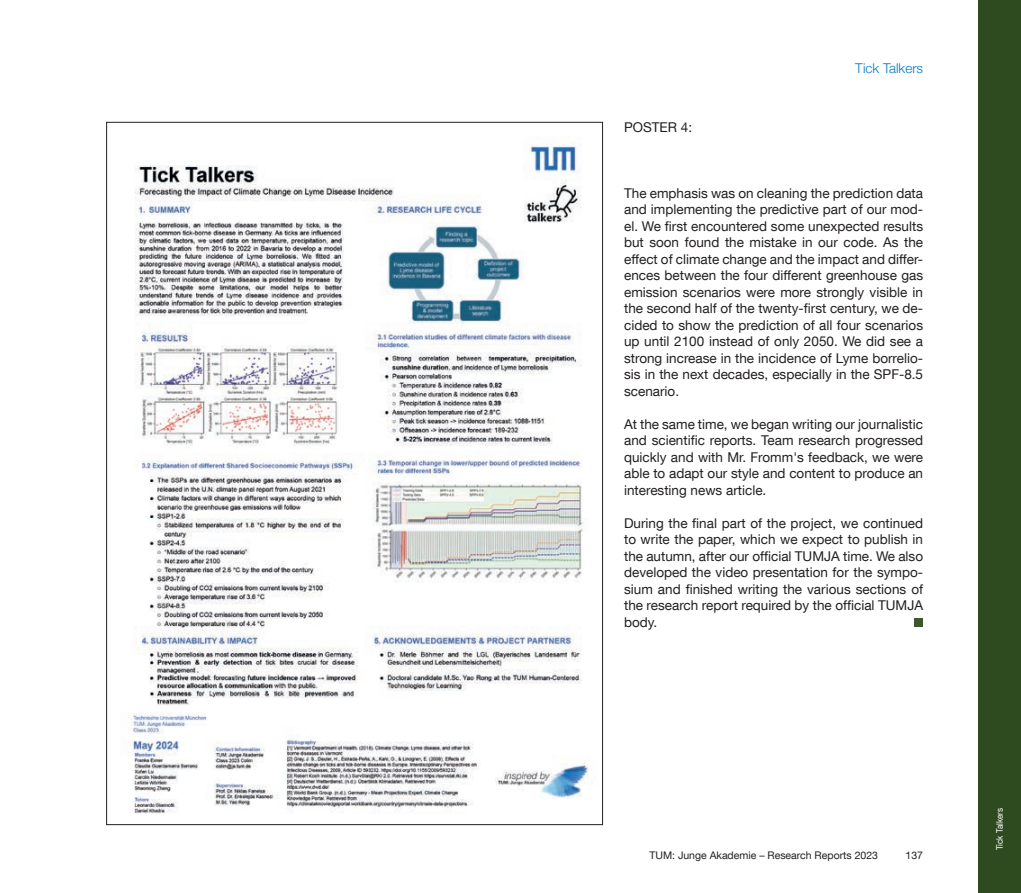
<style>
.page{position:relative;width:1021px;height:893px;background:#fff}
.page>*{position:absolute;margin:0;border:0;box-sizing:border-box;transform-origin:0 0}
.t1{font:13.5px/16.5px "TUM Neue Helvetica";color:#231f20;text-align:justify}
.t2{font:300 13.5px "Helvetica Neue";color:#007ac2}
.t3{font:10.5px "TUM Neue Helvetica";color:#231f20}
.t4{font:9px "TUM Neue Helvetica";color:#fff;scale:.9 1}
</style>
<div class="page">
<div style="left:914px;top:618px;width:9px;height:9px;background:#3e562e"></div>
<img style="left:128px;top:142px;width:464px;height:672px">
<div style="left:978px;top:0;width:42px;height:893px;background:#2e4b1f"></div>
<p class="t1" style="left:624px;top:118px;width:70px">POSTER 4:</p>
<p class="t2" style="left:855px;top:57px;width:69px">Tick Talkers</p>
<p class="t1" style="left:624px;top:184px;width:300px">The emphasis was on cleaning the prediction data and implementing the predictive part of our mod&shy;el. We first encountered some unexpected results but soon found the mistake in our code. As the effect of climate change and the impact and differ&shy;ences between the four different greenhouse gas emission scenarios were more strongly visible in the second half of the twenty-first century, we de&shy;cided to show the prediction of all four scenarios up until 2100 instead of only 2050. We did see a strong increase in the incidence of Lyme borrelio&shy;sis in the next decades, especially in the SPF-8.5 scenario.</p>
<p class="t1" style="left:624px;top:415px;width:300px">At the same time, we began writing our journalistic and scientific reports. Team research progressed quickly and with Mr. Fromm's feedback, we were able to adapt our style and content to produce an interesting news article.</p>
<p class="t1" style="left:624px;top:514px;width:300px">During the final part of the project, we continued to write the paper, which we expect to publish in the autumn, after our official TUMJA time. We also developed the video presentation for the sympo&shy;sium and finished writing the various sections of the research report required by the official TUMJA body.</p>
<p class="t3" style="left:649px;top:849px;width:230px">TUM: Junge Akademie – Research Reports 2023</p>
<p class="t3" style="left:905px;top:848px;width:19px">137</p>
<p class="t4" style="left:994px;top:850px;width:49px;rotate:-90deg">Tick Talkers</p>
</div>
